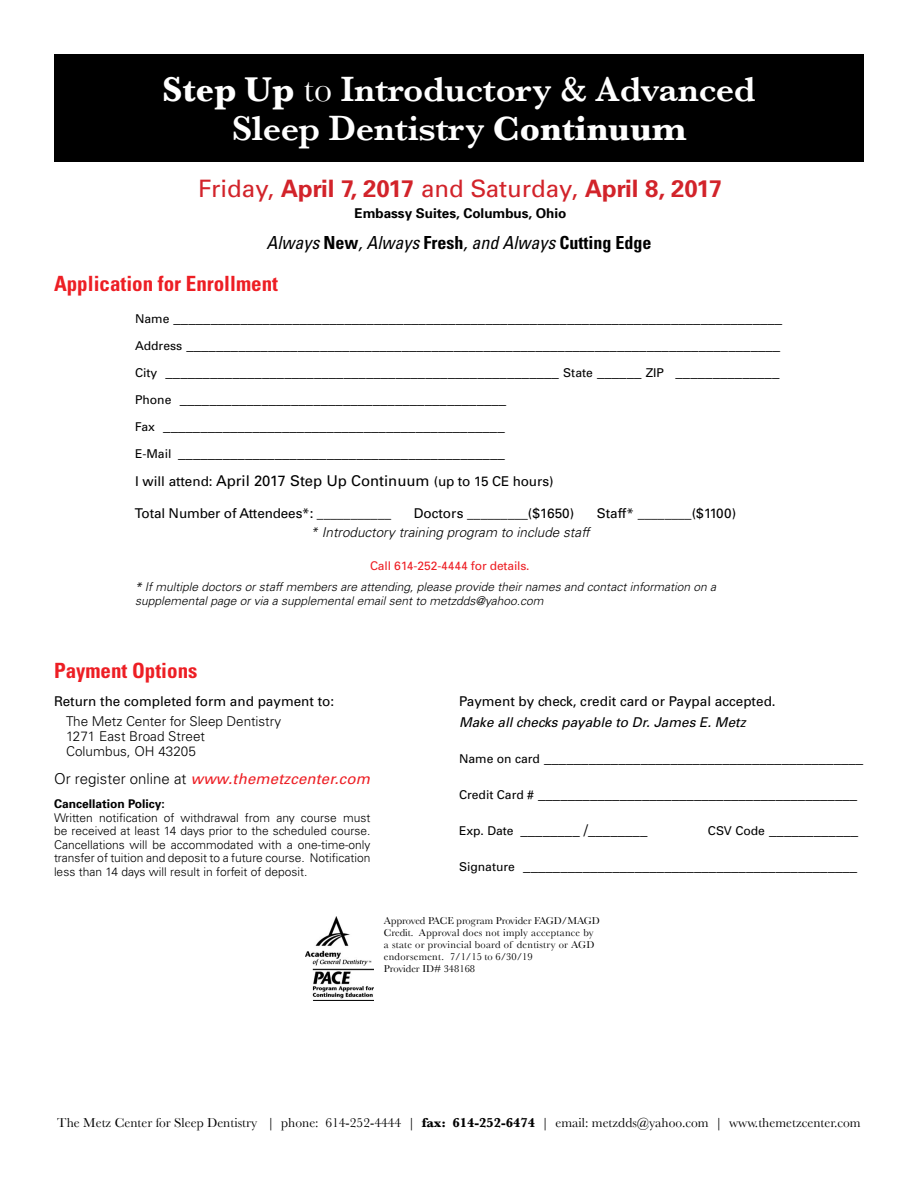
<style>
.page{position:relative;width:918px;height:1188px;background:#fff}
.page>*{position:absolute;margin:0;border:0;box-sizing:border-box;transform-origin:0 0}
.t1{font:600 36px/39px "Baskerville";letter-spacing:-.01em;color:#fff;text-align:center}
.t2{font:700 24px "Univers";color:#d2232a}
.t3{font:700 condensed 21px "Univers";color:#ed1e24}
.t4{font:italic condensed 18px "Univers";color:#000}
.t5{font:italic 15px "Univers";letter-spacing:.01em;color:#ed1e24}
.t6{font:14.85px/27px "Univers";color:#000}
.t7{font:13.5px "Univers";color:#000}
.t8{font:13.5px "Baskerville";color:#000}
.t9{font:300 13.5px/15px "Univers";color:#000}
.t10{font:italic 300 13.5px "Univers";color:#000}
.t11{font:italic 13.5px "Univers";color:#000}
.t12{font:700 13.5px "Univers";color:#000}
.t13{font:300 12px/13.5px "Univers";color:#000;text-align:justify}
.t14{font:italic 300 12px/21px "Univers";color:#000}
.t15{font:700 12px "Univers";color:#000}
.t16{font:10.5px/12px "Baskerville";letter-spacing:.02em;color:#000}
.s1{font-weight:700}
.s2{font-weight:400}
.s3{font-weight:700;font-style:normal}
.s4{font-size:12.15px}
.s5{font-size:14.85px}
.s6{font-weight:400;font-style:normal;color:#ed1e24}
.s7{font-weight:300;font-style:normal;color:#000}
</style>
<div class="page">
<img style="left:305px;top:917px;width:68px;height:83px">
<div style="left:54px;top:54px;width:810px;height:108px;background:#000"></div>
<h1 class="t1" style="left:162px;top:69px;width:595px"><span class="s1">Step Up</span> <span class="s2">to</span> Introductory &amp; Advanced<br>Sleep Dentistry <span class="s1">Continuum</span></h1>
<h2 class="t2" style="left:198px;top:173px;width:526px"><span class="s2">Friday,</span> April 7, 2017 <span class="s2">and Saturday,</span> April 8, 2017</h2>
<p class="t12" style="left:354px;top:205px;width:214px">Embassy Suites, Columbus, Ohio</p>
<p class="t4" style="left:267px;top:231px;width:386px">Always <span class="s3">New</span>, Always <span class="s3">Fresh</span>, and Always <span class="s3">Cutting Edge</span></p>
<h3 class="t3" style="left:54px;top:270px;width:226px">Application for Enrollment</h3>
<p class="t6" style="left:135px;top:304px;width:649px"><span class="s4">Name</span> __________________________________________________________________________________ <span class="s4">Address</span> ________________________________________________________________________________ <span class="s4">City</span> _____________________________________________________ <span class="s4">State</span> ______ <span class="s4">ZIP</span> ______________ <span class="s4">Phone</span> ____________________________________________<br><span class="s4">Fax</span> ______________________________________________<br><span class="s4">E-Mail</span> ____________________________________________</p>
<p class="t7" style="left:135px;top:473px;width:420px">I will attend: <span class="s5">April 2017 Step Up Continuum</span> (up to 15 CE hours)</p>
<p class="t7" style="left:135px;top:505px;width:258px">Total Number of Attendees*: ___________</p>
<p class="t7" style="left:414px;top:505px;width:162px">Doctors _________($1650)</p>
<p class="t7" style="left:597px;top:505px;width:141px">Staff* ________($1100)</p>
<p class="t10" style="left:310px;top:524px;width:281px">* Introductory training program to include staff</p>
<p class="t14" style="left:135px;top:555px;width:583px;text-indent:235px"><span class="s6">Call 614-252-4444 for details.<br></span><span class="s2">*</span> If multiple doctors or staff members are attending, please provide their names and contact information on a</p>
<p class="t14" style="left:135px;top:590px;width:410px">supplemental page or via a supplemental email sent to metzdds@yahoo.com</p>
<h3 class="t3" style="left:54px;top:657px;width:145px">Payment Options</h3>
<p class="t7" style="left:54px;top:693px;width:282px">Return the completed form and payment to:</p>
<p class="t9" style="left:66px;top:713px;width:217px">The Metz Center for Sleep Dentistry<br>1271 East Broad Street<br>Columbus, OH 43205</p>
<p class="t5" style="left:54px;top:769px;width:318px"><span class="s7">Or register online at</span> www.themetzcenter.com</p>
<p class="t15" style="left:54px;top:796px;width:112px">Cancellation Policy:</p>
<p class="t13" style="left:54px;top:810px;width:318px">Written notification of withdrawal from any course must be received at least 14 days prior to the scheduled course.<br>Cancellations will be accommodated with a one-time-only transfer of tuition and deposit to a future course. Notification less than 14 days will result in forfeit of deposit.</p>
<p class="t7" style="left:459px;top:693px;width:318px">Payment by check, credit card or Paypal accepted.</p>
<p class="t11" style="left:459px;top:714px;width:288px">Make all checks payable to Dr. James E. Metz</p>
<p class="t6" style="left:459px;top:744px;width:406px"><span class="s4">Name on card</span> ___________________________________________</p>
<p class="t6" style="left:459px;top:780px;width:400px"><span class="s4">Credit Card #</span> ___________________________________________</p>
<p class="t6" style="left:459px;top:816px;width:190px"><span class="s4">Exp. Date</span> ________ /________</p>
<p class="t6" style="left:708px;top:816px;width:152px"><span class="s4">CSV Code</span> ____________</p>
<p class="t6" style="left:459px;top:852px;width:400px"><span class="s4">Signature</span> _____________________________________________</p>
<p class="t16" style="left:384px;top:915px;width:218px">Approved PACE program Provider FAGD/MAGD Credit. Approval does not imply acceptance by a state or provincial board of dentistry or AGD endorsement. 7/1/15 to 6/30/19<br>Provider ID# 348168</p>
<p class="t8" style="left:57px;top:1115px;width:805px">The Metz Center for Sleep Dentistry | phone: 614-252-4444 | <span class="s1">fax: 614-252-6474</span> | email: metzdds@yahoo.com | www.themetzcenter.com</p>
</div>
